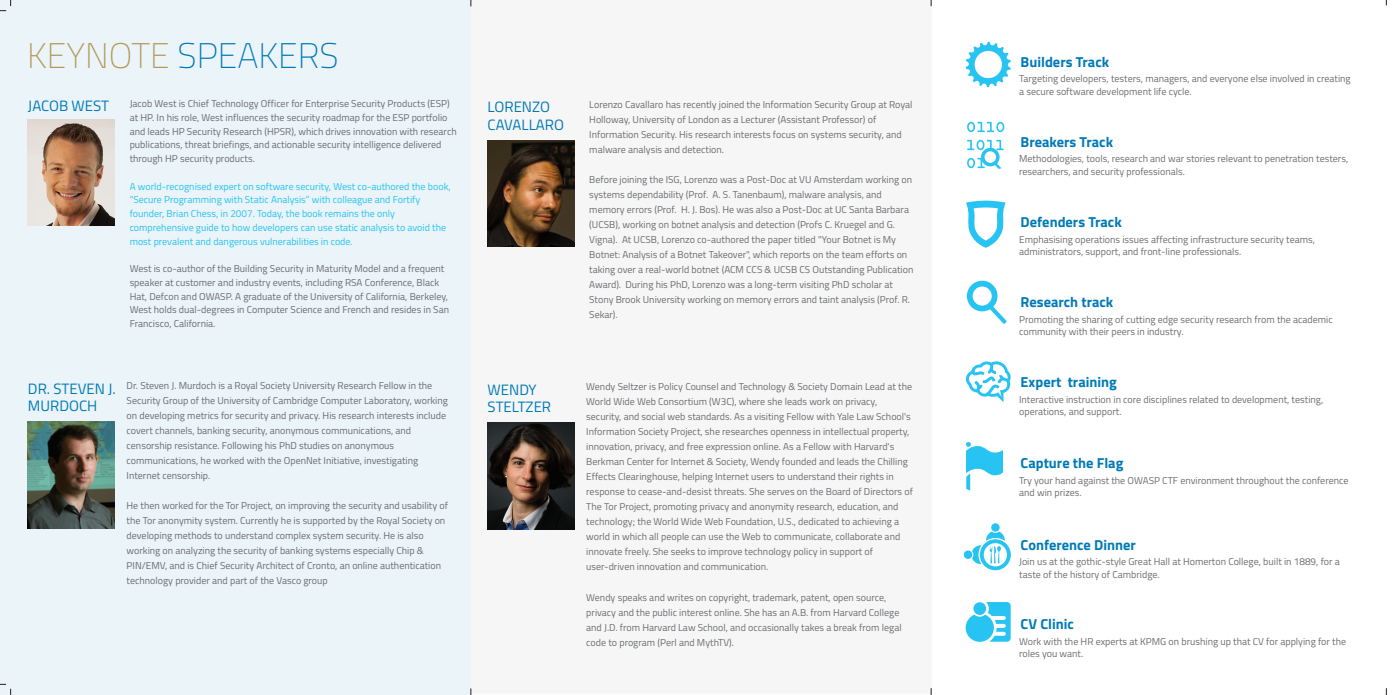
<style>
.page{position:relative;width:1397px;height:695px;background:#fff}
.page>*{position:absolute;margin:0;border:0;box-sizing:border-box;transform-origin:0 0}
.t1{font:100 35.5px "Titillium";color:#007ab6}
.t2{font:15px/17.5px "Titillium";color:#007ab6}
.t3{font:700 14.5px "Titillium";color:#007ab6}
.t4{font:10px/15px "Titillium";color:#6c6d70}
.t5{font:10px/13.8px "Titillium";color:#27c3f3}
.s1{color:#b49858}
</style>
<div class="page">
<div style="left:471px;top:1px;width:460px;height:692px;background:#f6f6f6"></div>
<div style="left:0;top:1px;width:471px;height:693px;background:#ebf4f9"></div>
<img style="left:28px;top:119px;width:87px;height:107px">
<svg style="left:965px;top:42px;width:45px;height:45px"></svg>
<svg style="left:967px;top:122px;width:37px;height:10px"></svg>
<svg style="left:967px;top:140px;width:36px;height:29px"></svg>
<svg style="left:966px;top:200px;width:39px;height:48px"></svg>
<svg style="left:966px;top:281px;width:40px;height:43px"></svg>
<svg style="left:966px;top:361px;width:45px;height:41px"></svg>
<svg style="left:966px;top:442px;width:36px;height:48px"></svg>
<svg style="left:963px;top:550px;width:9px;height:9px"></svg>
<div style="left:991px;top:523px;width:8px;height:8px;background:#27c3f3;border-radius:50%"></div>
<svg style="left:971px;top:531px;width:39px;height:39px"></svg>
<img style="left:28px;top:422px;width:87px;height:106px">
<img style="left:487px;top:140px;width:87px;height:107px">
<img style="left:487px;top:422px;width:87px;height:107px">
<svg style="left:965px;top:602px;width:45px;height:39px"></svg>
<svg style="left:0;top:1px;width:11px;height:10px"></svg>
<svg style="left:0;top:684px;width:11px;height:10px"></svg>
<h1 class="t1" style="left:27px;top:30px;width:313px"><span class="s1">KEYNOTE</span> SPEAKERS</h1>
<h2 class="t2" style="left:28px;top:96px;width:83px">JACOB WEST</h2>
<p class="t4" style="left:130px;top:96px;width:328px;line-height:13.8px">Jacob West is Chief Technology Officer for Enterprise Security Products (ESP) at HP. In his role, West influences the security roadmap for the ESP portfolio and leads HP Security Research (HPSR), which drives innovation with research publications, threat briefings, and actionable security intelligence delivered through HP security products.</p>
<p class="t5" style="left:130px;top:179px;width:322px">A world-recognised expert on software security, West co-authored the book, “Secure Programming with Static Analysis” with colleague and Fortify founder, Brian Chess, in 2007. Today, the book remains the only comprehensive guide to how developers can use static analysis to avoid the most prevalent and dangerous vulnerabilities in code.</p>
<p class="t4" style="left:130px;top:261px;width:321px;line-height:13.8px">West is co-author of the Building Security in Maturity Model and a frequent speaker at customer and industry events, including RSA Conference, Black Hat, Defcon and OWASP. A graduate of the University of California, Berkeley, West holds dual-degrees in Computer Science and French and resides in San Francisco, California.</p>
<h2 class="t2" style="left:28px;top:379px;width:89px">DR. STEVEN J.<br>MURDOCH</h2>
<p class="t4" style="left:127px;top:377px;width:323px">Dr. Steven J. Murdoch is a Royal Society University Research Fellow in the Security Group of the University of Cambridge Computer Laboratory, working on developing metrics for security and privacy. His research interests include covert channels, banking security, anonymous communications, and censorship resistance. Following his PhD studies on anonymous communications, he worked with the OpenNet Initiative, investigating Internet censorship.</p>
<p class="t4" style="left:127px;top:497px;width:323px">He then worked for the Tor Project, on improving the security and usability of the Tor anonymity system. Currently he is supported by the Royal Society on developing methods to understand complex system security. He is also working on analyzing the security of banking systems especially Chip &amp; PIN/EMV, and is Chief Security Architect of Cronto, an online authentication technology provider and part of the Vasco group</p>
<h2 class="t2" style="left:487px;top:97px;width:78px">LORENZO<br>CAVALLARO</h2>
<p class="t4" style="left:589px;top:97px;width:324px">Lorenzo Cavallaro has recently joined the Information Security Group at Royal Holloway, University of London as a Lecturer (Assistant Professor) of Information Security. His research interests focus on systems security, and malware analysis and detection.</p>
<p class="t4" style="left:589px;top:172px;width:325px">Before joining the ISG, Lorenzo was a Post-Doc at VU Amsterdam working on systems dependability (Prof. A. S. Tanenbaum), malware analysis, and memory errors (Prof. H. J. Bos). He was also a Post-Doc at UC Santa Barbara (UCSB), working on botnet analysis and detection (Profs C. Kruegel and G.<br>Vigna). At UCSB, Lorenzo co-authored the paper titled "Your Botnet is My Botnet: Analysis of a Botnet Takeover", which reports on the team efforts on taking over a real-world botnet (ACM CCS &amp; UCSB CS Outstanding Publication Award). During his PhD, Lorenzo was a long-term visiting PhD scholar at Stony Brook University working on memory errors and taint analysis (Prof. R.<br>Sekar).</p>
<h2 class="t2" style="left:487px;top:380px;width:65px">WENDY<br>STELTZER</h2>
<p class="t4" style="left:586px;top:379px;width:328px">Wendy Seltzer is Policy Counsel and Technology &amp; Society Domain Lead at the World Wide Web Consortium (W3C), where she leads work on privacy, security, and social web standards. As a visiting Fellow with Yale Law School's Information Society Project, she researches openness in intellectual property, innovation, privacy, and free expression online. As a Fellow with Harvard's Berkman Center for Internet &amp; Society, Wendy founded and leads the Chilling Effects Clearinghouse, helping Internet users to understand their rights in response to cease-and-desist threats. She serves on the Board of Directors of The Tor Project, promoting privacy and anonymity research, education, and technology; the World Wide Web Foundation, U.S., dedicated to achieving a world in which all people can use the Web to communicate, collaborate and innovate freely. She seeks to improve technology policy in support of user-driven innovation and communication.</p>
<p class="t4" style="left:586px;top:589px;width:317px">Wendy speaks and writes on copyright, trademark, patent, open source, privacy and the public interest online. She has an A.B. from Harvard College and J.D. from Harvard Law School, and occasionally takes a break from legal code to program (Perl and MythTV).</p>
<h3 class="t3" style="left:1020px;top:51px;width:90px">Builders Track</h3>
<p class="t4" style="left:1018px;top:72px;width:333px;line-height:12.5px">Targeting developers, testers, managers, and everyone else involved in creating a secure software development life cycle.</p>
<h3 class="t3" style="left:1020px;top:131px;width:94px">Breakers Track</h3>
<p class="t4" style="left:1018px;top:152px;width:330px;line-height:12.5px">Methodologies, tools, research and war stories relevant to penetration testers, researchers, and security professionals.</p>
<h3 class="t3" style="left:1020px;top:211px;width:103px">Defenders Track</h3>
<p class="t4" style="left:1018px;top:232px;width:297px;line-height:12.5px">Emphasising operations issues affecting infrastructure security teams, administrators, support, and front-line professionals.</p>
<h3 class="t3" style="left:1020px;top:291px;width:94px">Research track</h3>
<p class="t4" style="left:1018px;top:313px;width:315px;line-height:12.5px">Promoting the sharing of cutting edge security research from the academic community with their peers in industry.</p>
<h3 class="t3" style="left:1020px;top:371px;width:98px">Expert training</h3>
<p class="t4" style="left:1018px;top:392px;width:305px;line-height:12.5px">Interactive instruction in core disciplines related to development, testing, operations, and support.</p>
<h3 class="t3" style="left:1020px;top:452px;width:104px">Capture the Flag</h3>
<p class="t4" style="left:1018px;top:473px;width:331px;line-height:12.5px">Try your hand against the OWASP CTF environment throughout the conference and win prizes.</p>
<h3 class="t3" style="left:1020px;top:533px;width:117px">Conference Dinner</h3>
<p class="t4" style="left:1018px;top:555px;width:322px;line-height:12.5px">Join us at the gothic-style Great Hall at Homerton College, built in 1889, for a taste of the history of Cambridge.</p>
<h3 class="t3" style="left:1020px;top:612px;width:55px">CV Clinic</h3>
<p class="t4" style="left:1018px;top:634px;width:328px;line-height:12.5px">Work with the HR experts at KPMG on brushing up that CV for applying for the roles you want.</p>
</div>
